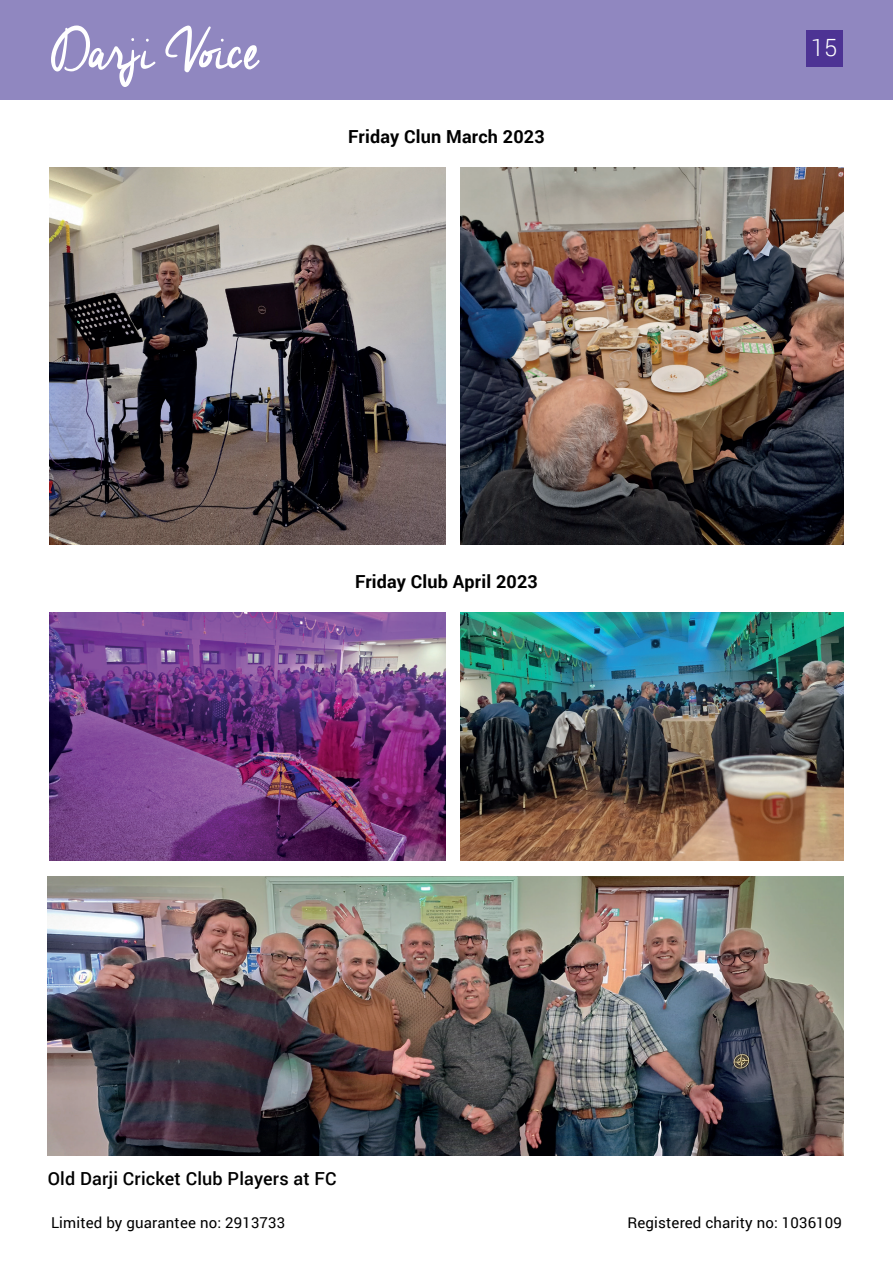
<style>
.page{position:relative;width:893px;height:1263px;background:#fff}
.page>*{position:absolute;margin:0;border:0;box-sizing:border-box;transform-origin:0 0}
.t1{font:300 23.7px "Roboto";color:#fff}
.t2{font:700 18px "Roboto";letter-spacing:.01em;color:#000}
.t3{font:500 18px "Roboto";letter-spacing:.01em;color:#000}
.t4{font:15px "Roboto";letter-spacing:.01em;color:#000}
</style>
<div class="page">
<div style="left:0;top:0;width:893px;height:100px;background:#9087c0"></div>
<svg style="left:51px;top:26px;width:104px;height:61px"></svg>
<svg style="left:165px;top:26px;width:95px;height:46px"></svg>
<div style="left:806px;top:30px;width:36px;height:37px;background:#4d3394"></div>
<img style="left:461px;top:168px;width:383px;height:376px">
<img style="left:461px;top:612px;width:383px;height:249px">
<img style="left:48px;top:876px;width:796px;height:279px">
<img style="left:49px;top:168px;width:396px;height:376px">
<img style="left:49px;top:612px;width:396px;height:249px">
<p class="t2" style="left:348px;top:124px;width:198px">Friday Clun March 2023</p>
<p class="t2" style="left:355px;top:568px;width:184px">Friday Club April 2023</p>
<p class="t3" style="left:48px;top:1166px;width:290px">Old Darji Cricket Club Players at FC</p>
<h1 class="t1" style="left:811px;top:32px;width:28px">15</h1>
<p class="t4" style="left:51px;top:1212px;width:236px">Limited by guarantee no: 2913733</p>
<p class="t4" style="left:627px;top:1212px;width:216px">Registered charity no: 1036109</p>
</div>
